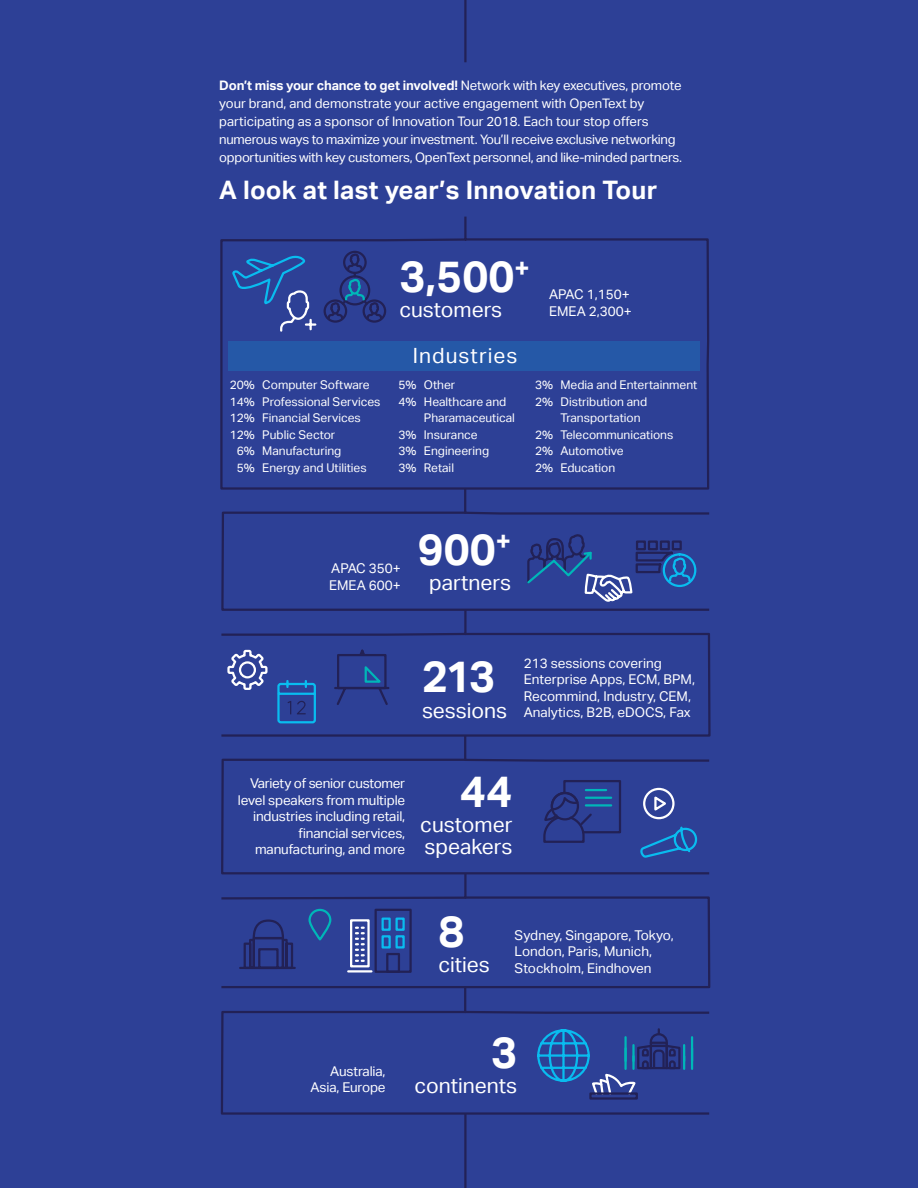
<style>
.page{position:relative;width:918px;height:1188px;background:#2d4096}
.page>*{position:absolute;margin:0;border:0;box-sizing:border-box;transform-origin:0 0}
.t1{font:700 44.1px "Aktiv Grotesk";color:#fff}
.Body{font:700 25.5px "Aktiv Grotesk";letter-spacing:.01em;color:#fff}
.t2{font:21px/22.5px "Aktiv Grotesk";color:#fff}
.t3{font:21px "Aktiv Grotesk";letter-spacing:.05em;color:#fff}
.t4{font:13.5px/16.5px "Aktiv Grotesk";letter-spacing:-.01em;color:#fff}
.Body-2{font:13.2px/18px "Aktiv Grotesk";letter-spacing:-.02em;color:#fff}
.t5{font:12px/16.5px "Aktiv Grotesk";color:#fff}
.s1{font-weight:700}
</style>
<div class="page">
<svg style="left:464px;top:491px;width:3px;height:19px"></svg>
<svg style="left:220px;top:216px;width:490px;height:275px"></svg>
<svg style="left:221px;top:510px;width:489px;height:101px"></svg>
<svg style="left:221px;top:758px;width:489px;height:117px"></svg>
<svg style="left:221px;top:633px;width:490px;height:104px"></svg>
<svg style="left:221px;top:896px;width:490px;height:93px"></svg>
<svg style="left:221px;top:607px;width:247px;height:30px"></svg>
<svg style="left:463px;top:733px;width:248px;height:30px"></svg>
<svg style="left:463px;top:986px;width:248px;height:24px"></svg>
<svg style="left:221px;top:871px;width:247px;height:30px"></svg>
<svg style="left:220px;top:1010px;width:490px;height:105px"></svg>
<hr style="left:464px;top:1114px;width:3px;height:74px;background:#222156">
<hr style="left:464px;top:0;width:3px;height:62px;background:#222156">
<div style="left:229px;top:341px;width:471px;height:29px;background:#2558a7"></div>
<p class="Body-2" style="left:219px;top:77px;width:464px"><span class="s1">Don’t miss your chance to get involved!</span> Network with key executives, promote your brand, and demonstrate your active engagement with OpenText by participating as a sponsor of Innovation Tour 2018. Each tour stop offers numerous ways to maximize your investment. You’ll receive exclusive networking opportunities with key customers, OpenText personnel, and like-minded partners.</p>
<p class="Body" style="left:219px;top:175px;width:440px">A look at last year’s Innovation Tour</p>
<p class="t1" style="left:399px;top:251px;width:132px">3,500<sup>+</sup></p>
<p class="t2" style="left:399px;top:298px;width:104px">customers</p>
<p class="t3" style="left:413px;top:343px;width:106px">Industries</p>
<p class="t4" style="left:549px;top:286px;width:84px">APAC 1,150+<br>EMEA 2,300+</p>
<p class="t5" style="left:230px;top:377px;width:27px;text-align:center">20%<br>14%<br>12%<br>12%<br>6%<br>5%</p>
<p class="t5" style="left:262px;top:377px;width:120px">Computer Software<br>Professional Services<br>Financial Services<br>Public Sector<br>Manufacturing<br>Energy and Utilities</p>
<p class="t5" style="left:399px;top:377px;width:20px">5%<br>4%</p>
<p class="t5" style="left:399px;top:426px;width:20px;text-align:justify">3% 3% 3%</p>
<p class="t5" style="left:424px;top:377px;width:92px">Other<br>Healthcare and<br>Pharamaceutical<br>Insurance<br>Engineering<br>Retail</p>
<p class="t5" style="left:535px;top:377px;width:20px">3%<br>2%</p>
<p class="t5" style="left:560px;top:377px;width:138px">Media and Entertainment<br>Distribution and<br>Transportation<br>Telecommunications<br>Automotive<br>Education</p>
<p class="t5" style="left:535px;top:426px;width:20px;text-align:justify">2% 2% 2%</p>
<p class="t4" style="left:329px;top:561px;width:73px">APAC 350+<br>EMEA 600+</p>
<p class="t1" style="left:418px;top:524px;width:95px">900<sup>+</sup></p>
<p class="t2" style="left:429px;top:571px;width:83px">partners</p>
<p class="t1" style="left:422px;top:651px;width:74px">213</p>
<p class="t2" style="left:422px;top:699px;width:87px">sessions</p>
<p class="t4" style="left:524px;top:655px;width:173px">213 sessions covering<br>Enterprise Apps, ECM, BPM,<br>Recommind, Industry, CEM,<br>Analytics, B2B, eDOCS, Fax</p>
<p class="t4" style="left:238px;top:775px;width:169px;text-align:right">Variety of senior customer level speakers from multiple industries including retail, financial services, manufacturing, and more</p>
<p class="t1" style="left:460px;top:766px;width:54px">44</p>
<p class="t2" style="left:420px;top:813px;width:94px">customer speakers</p>
<p class="t1" style="left:438px;top:906px;width:28px">8</p>
<p class="t2" style="left:438px;top:954px;width:53px">cities</p>
<p class="t4" style="left:515px;top:927px;width:161px">Sydney, Singapore, Tokyo,<br>London, Paris, Munich,<br>Stockholm, Eindhoven</p>
<p class="t4" style="left:311px;top:1063px;width:76px;text-align:right">Australia,<br>Asia, Europe</p>
<p class="t1" style="left:491px;top:1027px;width:28px">3</p>
<p class="t2" style="left:415px;top:1075px;width:104px">continents</p>
</div>
